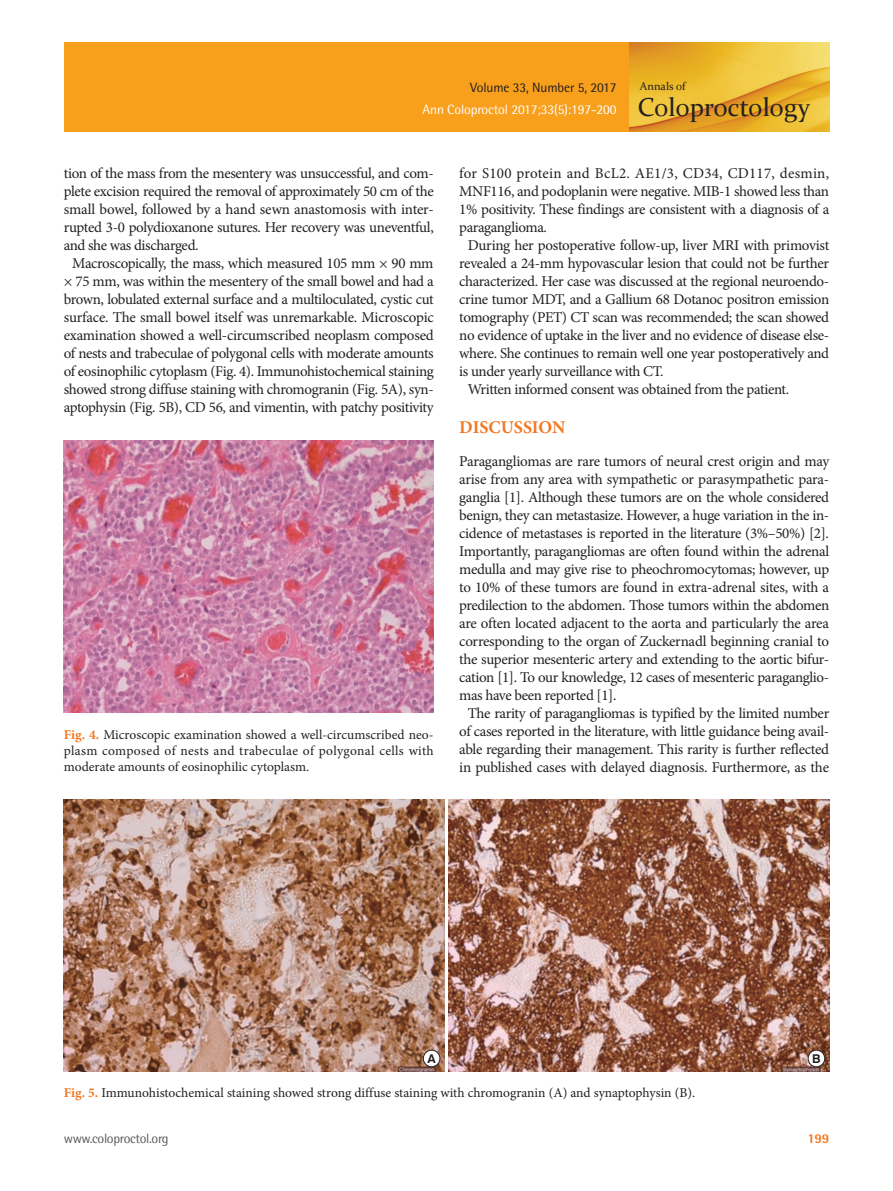
<style>
.page{position:relative;width:893px;height:1191px;background:#fff}
.page>*{position:absolute;margin:0;border:0;box-sizing:border-box;transform-origin:0 0}
.t1{font:25.95px "Constantia";color:#231f20}
.본문제목_대{font:700 18px "Minion Pro";color:#f47721}
.본문{font:15px/18px "Minion Pro";letter-spacing:-.025em;color:#231f20;text-align:justify}
.본문_앞단락0{font:15px/18px "Minion Pro";letter-spacing:-.025em;color:#231f20;text-align:justify}
.표그림설명{font:13.5px/16.2px "Minion Pro";color:#231f20;text-align:justify}
.t2{font:13.5px "Rotis Semi Sans Std";letter-spacing:-.01em;color:#fff}
.t3{font:13.5px "Rotis Semi Sans Std";letter-spacing:-.01em;color:#231f20}
.t4{font:13.5px "Rotis Semi Sans Std";letter-spacing:-.025em;color:#57585a}
.t5{font:800 13.5px "Rotis Semi Sans Std";color:#f47721}
.t6{font:700 12.15px "Swiss 721 BT";color:#231f20}
.t7{font:11.25px "Constantia";color:#231f20}
.s1{font-weight:700;color:#f47721}
</style>
<div class="page">
<div style="left:64px;top:43px;width:565px;height:89px;background:#f89f1c"></div>
<img style="left:629px;top:43px;width:200px;height:89px">
<img style="left:64px;top:799px;width:380px;height:272px">
<img style="left:449px;top:799px;width:380px;height:272px">
<img style="left:64px;top:440px;width:370px;height:272px">
<div style="left:423px;top:1050px;width:17px;height:16px;background:#fff;border-radius:50%"></div>
<div style="left:423px;top:1050px;width:17px;height:17px;border:1px solid #231f20;border-radius:50%"></div>
<div style="left:808px;top:1050px;width:17px;height:16px;background:#fff;border-radius:50%"></div>
<div style="left:808px;top:1050px;width:17px;height:17px;border:1px solid #231f20;border-radius:50%"></div>
<p class="t3" style="left:470px;top:80px;width:148px">Volume 33, Number 5, 2017</p>
<p class="t2" style="left:423px;top:102px;width:196px">Ann Coloproctol 2017;33(5):197-200</p>
<p class="t7" style="left:640px;top:79px;width:47px">Annals of</p>
<p class="t1" style="left:638px;top:90px;width:174px">Coloproctology</p>
<p class="본문" style="left:64px;top:164px;width:371px">tion of the mass from the mesentery was unsuccessful, and com&shy;plete excision required the removal of approximately 50 cm of the small bowel, followed by a hand sewn anastomosis with inter&shy;rupted 3-0 polydioxanone sutures. Her recovery was uneventful, and she was discharged.</p>
<p class="본문" style="left:64px;top:254px;width:372px;text-align:center">Macroscopically, the mass, which measured 105 mm × 90 mm × 75 mm, was within the mesentery of the small bowel and had a brown, lobulated external surface and a multiloculated, cystic cut surface. The small bowel itself was unremarkable. Microscopic examination showed a well-circumscribed neoplasm composed of nests and trabeculae of polygonal cells with moderate amounts of eosinophilic cytoplasm (Fig. 4). Immunohistochemical staining showed strong diffuse staining with chromogranin (Fig. 5A), syn&shy;aptophysin (Fig. 5B), CD 56, and vimentin, with patchy positivity</p>
<p class="표그림설명" style="left:64px;top:726px;width:372px"><span class="s1">Fig. 4.</span> Microscopic examination showed a well-circumscribed neo&shy;plasm composed of nests and trabeculae of polygonal cells with moderate amounts of eosinophilic cytoplasm.</p>
<p class="본문" style="left:459px;top:164px;width:372px">for S100 protein and BcL2. AE1/3, CD34, CD117, desmin, MNF116, and podoplanin were negative. MIB-1 showed less than 1% positivity. These findings are consistent with a diagnosis of a paraganglioma.</p>
<p class="본문" style="left:459px;top:236px;width:372px;text-indent:9px">During her postoperative follow-up, liver MRI with primovist revealed a 24-mm hypovascular lesion that could not be further characterized. Her case was discussed at the regional neuroendo&shy;crine tumor MDT, and a Gallium 68 Dotanoc positron emission tomography (PET) CT scan was recommended; the scan showed no evidence of uptake in the liver and no evidence of disease else&shy;where. She continues to remain well one year postoperatively and is under yearly surveillance with CT.</p>
<p class="본문" style="left:468px;top:380px;width:323px">Written informed consent was obtained from the patient.</p>
<p class="본문제목_대" style="left:459px;top:414px;width:108px">DISCUSSION</p>
<p class="본문_앞단락0" style="left:459px;top:452px;width:372px">Paragangliomas are rare tumors of neural crest origin and may arise from any area with sympathetic or parasympathetic para&shy;ganglia [1]. Although these tumors are on the whole considered benign, they can metastasize. However, a huge variation in the in&shy;cidence of metastases is reported in the literature (3%–50%) [2].<br>Importantly, paragangliomas are often found within the adrenal medulla and may give rise to pheochromocytomas; however, up to 10% of these tumors are found in extra-adrenal sites, with a predilection to the abdomen. Those tumors within the abdomen are often located adjacent to the aorta and particularly the area corresponding to the organ of Zuckernadl beginning cranial to the superior mesenteric artery and extending to the aortic bifur&shy;cation [1]. To our knowledge, 12 cases of mesenteric paraganglio&shy;mas have been reported [1].</p>
<p class="본문" style="left:459px;top:704px;width:371px;text-align:center">The rarity of paragangliomas is typified by the limited number of cases reported in the literature, with little guidance being avail&shy;able regarding their management. This rarity is further reflected in published cases with delayed diagnosis. Furthermore, as the</p>
<p class="t6" style="left:427px;top:1051px;width:10px">A</p>
<p class="t6" style="left:812px;top:1051px;width:10px">B</p>
<p class="표그림설명" style="left:64px;top:1084px;width:633px"><span class="s1">Fig. 5.</span> Immunohistochemical staining showed strong diffuse staining with chromogranin (A) and synaptophysin (B).</p>
<p class="t4" style="left:64px;top:1130px;width:106px">www.coloproctol.org</p>
<p class="t5" style="left:807px;top:1129px;width:23px">199</p>
</div>
